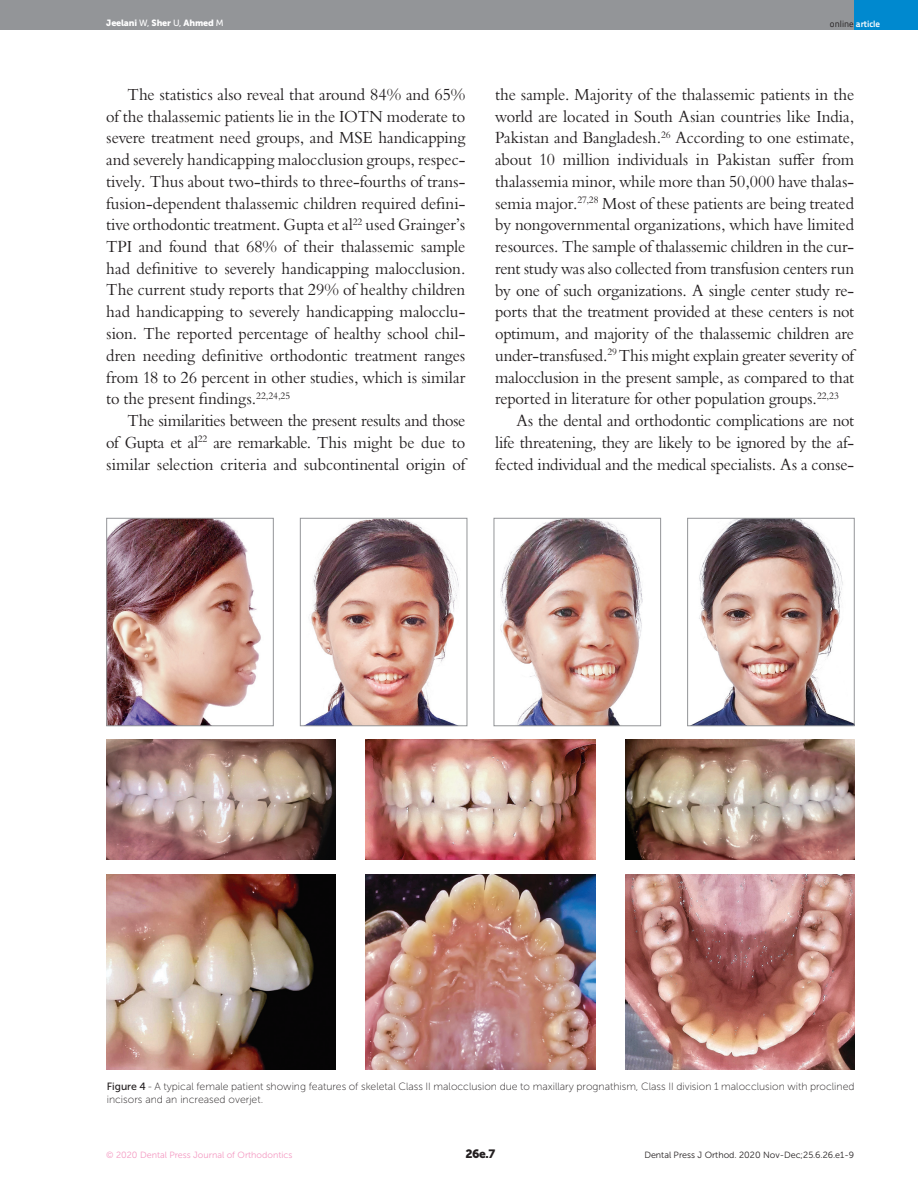
<style>
.page{position:relative;width:918px;height:1188px;background:#fff}
.page>*{position:absolute;margin:0;border:0;box-sizing:border-box;transform-origin:0 0}
.t1{font:16.5px/21.8px "Bergamo Std";letter-spacing:-.01em;color:#231f20;text-align:justify;scale:.95 1}
.t2{font:12px "Museo Sans 900";color:#231f20}
.t3{font:10.5px/12.6px "Museo Sans 100";color:#231f20}
.t4{font:9px "Museo Sans 300";color:#231f20}
.t5{font:9px "Museo Sans 300";color:#f499c2}
.t6{font:9px "Museo Sans 900";letter-spacing:-.015em;color:#fff}
.t7{font:700 9px "Titillium Text 22 L";color:#fff}
.s1{font-family:"Museo Sans 500"}
.s2{font-weight:400;color:#231f20}
</style>
<div class="page">
<div style="left:0;top:0;width:918px;height:30px;background:#939598"></div>
<div style="left:854px;top:0;width:64px;height:30px;background:#0089cf"></div>
<img style="left:108px;top:520px;width:153px;height:204px">
<div style="left:106px;top:518px;width:168px;height:208px;border:1px solid #939598"></div>
<img style="left:500px;top:520px;width:143px;height:204px">
<div style="left:494px;top:518px;width:167px;height:208px;border:1px solid #939598"></div>
<img style="left:307px;top:520px;width:152px;height:204px">
<div style="left:300px;top:518px;width:167px;height:208px;border:1px solid #939598"></div>
<img style="left:693px;top:520px;width:160px;height:204px">
<div style="left:687px;top:518px;width:168px;height:208px;border:1px solid #939598"></div>
<img style="left:366px;top:739px;width:229px;height:120px">
<img style="left:106px;top:739px;width:230px;height:120px">
<img style="left:625px;top:739px;width:230px;height:120px">
<img style="left:106px;top:875px;width:230px;height:194px">
<img style="left:366px;top:875px;width:229px;height:194px">
<img style="left:625px;top:875px;width:230px;height:194px">
<p class="t6" style="left:106px;top:18px;width:119px">Jeelani <span class="s1">W,</span> Sher <span class="s1">U,</span> Ahmed <span class="s1">M</span></p>
<p class="t7" style="left:830px;top:17px;width:52px"><span class="s2">online</span> article</p>
<p class="t1" style="left:106px;top:83px;width:380px;text-indent:21px">The statistics also reveal that around 84% and 65% of the thalassemic patients lie in the IOTN moderate to severe treatment need groups, and MSE handicapping and severely handicapping malocclusion groups, respec&shy;tively. Thus about two-thirds to three-fourths of trans&shy;fusion-dependent thalassemic children required defini&shy;tive orthodontic treatment. Gupta et al<sup>22</sup> used Grainger’s TPI and found that 68% of their thalassemic sample had definitive to severely handicapping malocclusion.<br>The current study reports that 29% of healthy children had handicapping to severely handicapping malocclu&shy;sion. The reported percentage of healthy school chil&shy;dren needing definitive orthodontic treatment ranges from 18 to 26 percent in other studies, which is similar to the present findings.<sup>22,24,25</sup></p>
<p class="t1" style="left:106px;top:410px;width:379px;text-indent:21px">The similarities between the present results and those of Gupta et al<sup>22</sup> are remarkable. This might be due to similar selection criteria and subcontinental origin of</p>
<p class="t1" style="left:495px;top:83px;width:380px">the sample. Majority of the thalassemic patients in the</p>
<p class="t1" style="left:495px;top:105px;width:379px">world are located in South Asian countries like India,</p>
<p class="t1" style="left:495px;top:127px;width:379px">Pakistan and Bangladesh.<sup>26</sup> According to one estimate,</p>
<p class="t1" style="left:495px;top:149px;width:379px">about 10 million individuals in Pakistan suffer from</p>
<p class="t1" style="left:495px;top:170px;width:379px">thalassemia minor, while more than 50,000 have thalas-</p>
<p class="t1" style="left:495px;top:192px;width:379px">semia major.<sup>27,28</sup> Most of these patients are being treated</p>
<p class="t1" style="left:495px;top:214px;width:379px">by nongovernmental organizations, which have limited</p>
<p class="t1" style="left:495px;top:236px;width:379px">resources. The sample of thalassemic children in the cur-</p>
<p class="t1" style="left:495px;top:257px;width:379px">rent study was also collected from transfusion centers run</p>
<p class="t1" style="left:495px;top:279px;width:379px">by one of such organizations. A single center study re-</p>
<p class="t1" style="left:495px;top:301px;width:380px">ports that the treatment provided at these centers is not</p>
<p class="t1" style="left:495px;top:323px;width:379px">optimum, and majority of the thalassemic children are</p>
<p class="t1" style="left:495px;top:344px;width:379px">under-transfused.<sup>29</sup> This might explain greater severity of</p>
<p class="t1" style="left:495px;top:366px;width:379px">malocclusion in the present sample, as compared to that</p>
<p class="t1" style="left:495px;top:388px;width:363px">reported in literature for other population groups.<sup>22,23</sup></p>
<p class="t1" style="left:516px;top:410px;width:357px">As the dental and orthodontic complications are not</p>
<p class="t1" style="left:495px;top:431px;width:379px">life threatening, they are likely to be ignored by the af-</p>
<p class="t1" style="left:495px;top:453px;width:379px">fected individual and the medical specialists. As a conse-</p>
<p class="t3" style="left:107px;top:1080px;width:749px"><span class="s1">Figure 4</span> - A typical female patient showing features of skeletal Class II malocclusion due to maxillary prognathism, Class II division 1 malocclusion with proclined incisors and an increased overjet.</p>
<p class="t5" style="left:106px;top:1150px;width:188px">© 2020 Dental Press Journal of Orthodontics</p>
<p class="t2" style="left:465px;top:1147px;width:31px">26e.7</p>
<p class="t4" style="left:644px;top:1150px;width:211px">Dental Press J Orthod. 2020 Nov-Dec;25.6.26.e1-9</p>
</div>
